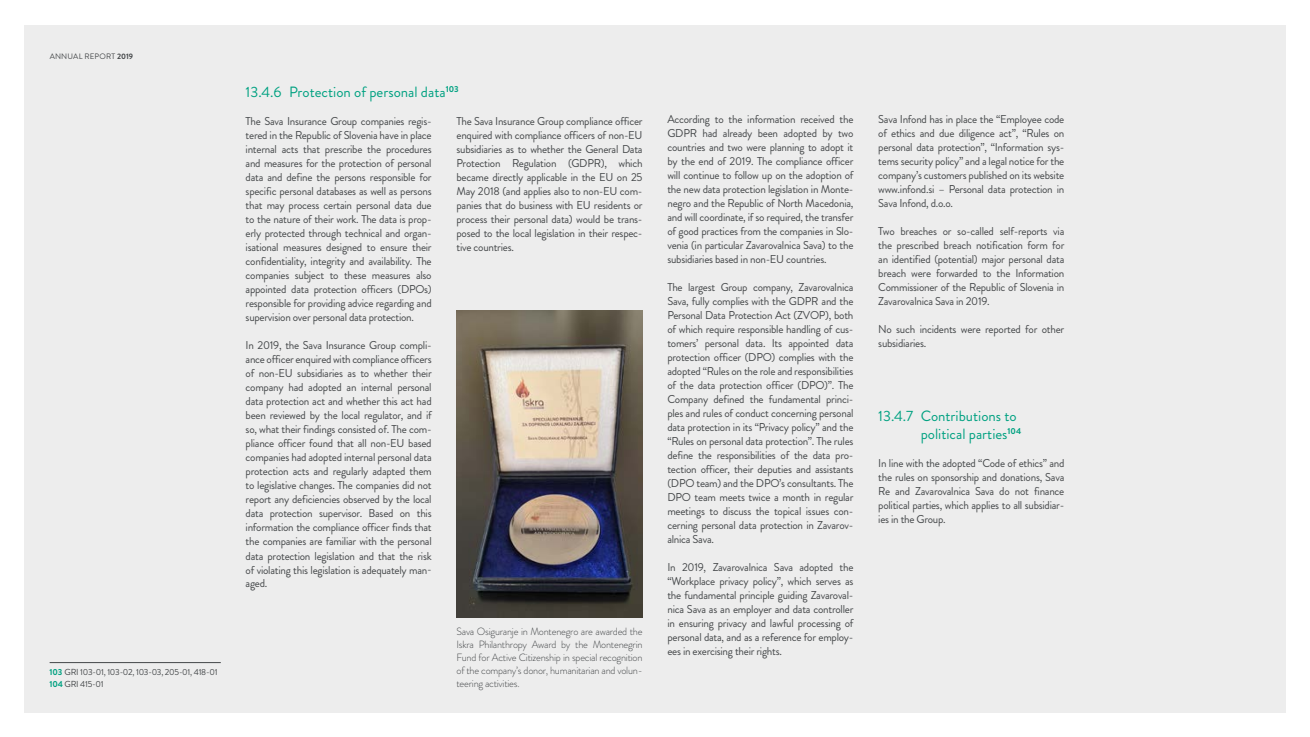
<style>
.page{position:relative;width:1310px;height:737px;background:#fff}
.page>*{position:absolute;margin:0;border:0;box-sizing:border-box;transform-origin:0 0}
.t1{font:14.88px/17.8px "Brandon Grotesque";color:#00a181}
.t2{font:11.38px/14px "Brandon Grotesque";letter-spacing:-.025em;color:#444749;text-align:justify}
.t3{font:300 10.5px/13.1px "Brandon Grotesque";letter-spacing:-.025em;color:#444749;text-align:justify}
.t4{font:8.75px/12.2px "Brandon Grotesque";letter-spacing:-.025em;color:#444749}
.t5{font:7.88px "Brandon Grotesque";letter-spacing:.02em;color:#444749}
.s1{font-weight:700}
.s2{font-weight:700;color:#00a181}
</style>
<div class="page">
<div style="left:25px;top:25px;width:1064px;height:687px;background:#ededed"></div>
<div style="left:1089px;top:25px;width:196px;height:687px;background:#ededed"></div>
<hr style="left:50px;top:662px;width:171px;height:1px;background:#444749">
<img style="left:456px;top:310px;width:186px;height:307px">
<p class="t5" style="left:50px;top:50px;width:85px">ANNUAL REPORT <span class="s1">2019</span></p>
<p class="t4" style="left:50px;top:666px;width:169px"><span class="s2">103</span> GRI 103-01, 103-02, 103-03, 205-01, 418-01<br><span class="s2">104</span> GRI 415-01</p>
<h1 class="t1" style="left:246px;top:83px;width:215px">13.4.6 Protection of personal data<sup>103</sup></h1>
<p class="t2" style="left:246px;top:114px;width:188px">The Sava Insurance Group companies regis&shy;tered in the Republic of Slovenia have in place internal acts that prescribe the procedures and measures for the protection of personal data and define the persons responsible for specific personal databases as well as persons that may process certain personal data due to the nature of their work. The data is prop&shy;erly protected through technical and organ&shy;isational measures designed to ensure their confidentiality, integrity and availability. The companies subject to these measures also appointed data protection officers (DPOs) responsible for providing advice regarding and supervision over personal data protection.</p>
<p class="t2" style="left:246px;top:338px;width:188px">In 2019, the Sava Insurance Group compli&shy;ance officer enquired with compliance officers of non-EU subsidiaries as to whether their company had adopted an internal personal data protection act and whether this act had been reviewed by the local regulator, and if so, what their findings consisted of. The com&shy;pliance officer found that all non-EU based companies had adopted internal personal data protection acts and regularly adapted them to legislative changes. The companies did not report any deficiencies observed by the local data protection supervisor. Based on this information the compliance officer finds that the companies are familiar with the personal data protection legislation and that the risk of violating this legislation is adequately man&shy;aged.</p>
<p class="t2" style="left:456px;top:114px;width:188px">The Sava Insurance Group compliance officer enquired with compliance officers of non-EU subsidiaries as to whether the General Data Protection Regulation (GDPR), which became directly applicable in the EU on 25<br>May 2018 (and applies also to non-EU com&shy;panies that do business with EU residents or process their personal data) would be trans&shy;posed to the local legislation in their respec&shy;tive countries.</p>
<p class="t3" style="left:456px;top:624px;width:188px">Sava Osiguranje in Montenegro are awarded the Iskra Philanthropy Award by the Montenegrin Fund for Active Citizenship in special recognition of the company’s donor, humanitarian and volun&shy;teering activities.</p>
<p class="t2" style="left:667px;top:112px;width:188px">According to the information received the GDPR had already been adopted by two countries and two were planning to adopt it by the end of 2019. The compliance officer will continue to follow up on the adoption of the new data protection legislation in Monte&shy;negro and the Republic of North Macedonia, and will coordinate, if so required, the transfer of good practices from the companies in Slo&shy;venia (in particular Zavarovalnica Sava) to the subsidiaries based in non-EU countries.</p>
<p class="t2" style="left:667px;top:280px;width:188px">The largest Group company, Zavarovalnica Sava, fully complies with the GDPR and the Personal Data Protection Act (ZVOP), both of which require responsible handling of cus&shy;tomers’ personal data. Its appointed data protection officer (DPO) complies with the adopted “Rules on the role and responsibilities of the data protection officer (DPO)”. The Company defined the fundamental princi&shy;ples and rules of conduct concerning personal data protection in its “Privacy policy” and the “Rules on personal data protection”. The rules define the responsibilities of the data pro&shy;tection officer, their deputies and assistants (DPO team) and the DPO’s consultants. The DPO team meets twice a month in regular meetings to discuss the topical issues con&shy;cerning personal data protection in Zavarov&shy;alnica Sava.</p>
<p class="t2" style="left:667px;top:560px;width:188px">In 2019, Zavarovalnica Sava adopted the “Workplace privacy policy”, which serves as the fundamental principle guiding Zavaroval&shy;nica Sava as an employer and data controller in ensuring privacy and lawful processing of personal data, and as a reference for employ&shy;ees in exercising their rights.</p>
<p class="t2" style="left:878px;top:112px;width:188px">Sava Infond has in place the “Employee code of ethics and due diligence act”, “Rules on personal data protection”, “Information sys&shy;tems security policy” and a legal notice for the company’s customers published on its website www.infond.si – Personal data protection in Sava Infond, d.o.o.</p>
<p class="t2" style="left:878px;top:224px;width:188px">Two breaches or so-called self-reports via the prescribed breach notification form for an identified (potential) major personal data breach were forwarded to the Information Commissioner of the Republic of Slovenia in Zavarovalnica Sava in 2019.</p>
<p class="t2" style="left:878px;top:322px;width:188px">No such incidents were reported for other subsidiaries.</p>
<h1 class="t1" style="left:920px;top:407px;width:102px;text-indent:-42px">13.4.7 Contributions to political parties<sup>104</sup></h1>
<p class="t2" style="left:878px;top:456px;width:188px">In line with the adopted “Code of ethics” and the rules on sponsorship and donations, Sava Re and Zavarovalnica Sava do not finance political parties, which applies to all subsidiar&shy;ies in the Group.</p>
</div>
